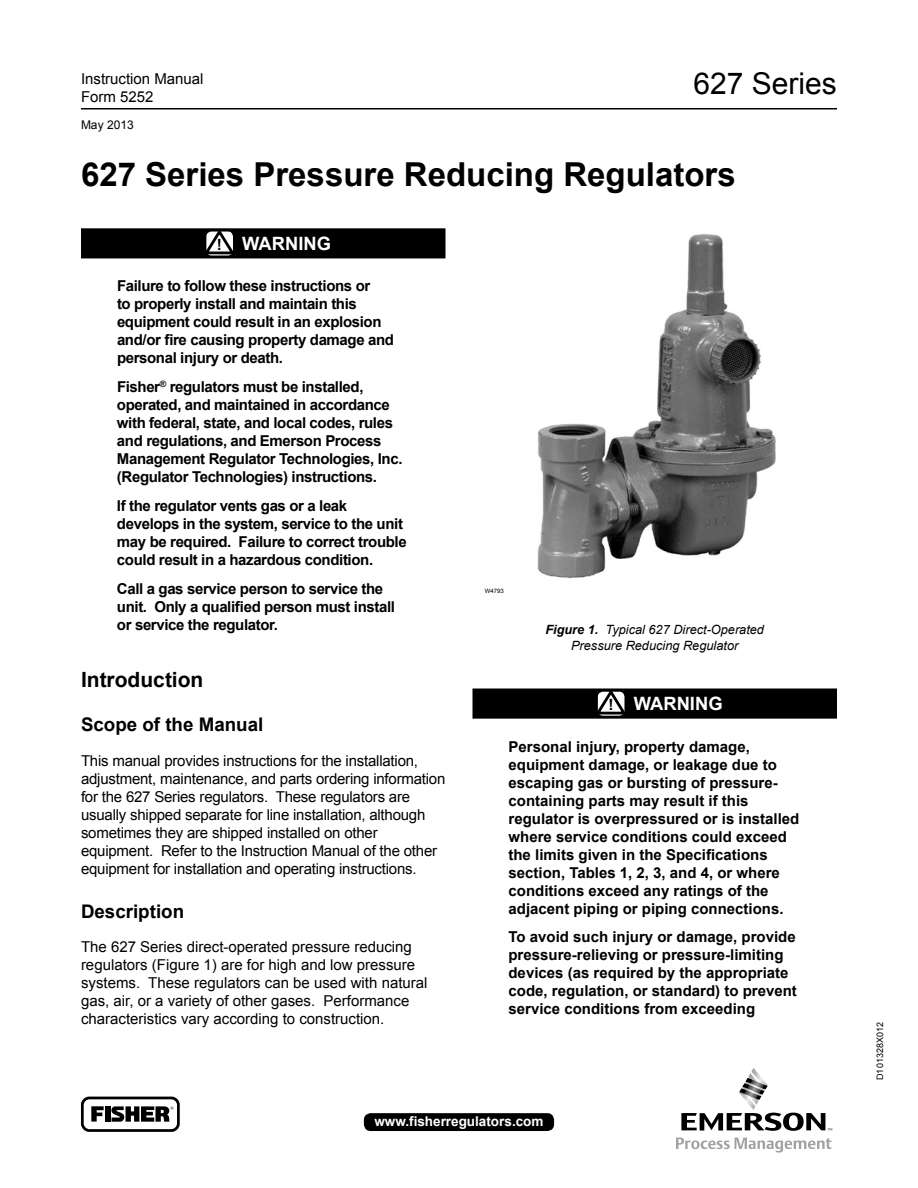
<style>
.page{position:relative;width:918px;height:1188px;background:#fff}
.page>*{position:absolute;margin:0;border:0;box-sizing:border-box;transform-origin:0 0}
.t1{font:700 33px "Arial";color:#000}
.t2{font:30px "Arial";color:#000}
.t3{font:700 21px "Arial";color:#000}
.t4{font:700 18.75px "Arial";color:#000}
.t5{font:700 18.3px "Arial";color:#fff}
.t6{font:700 15px/18px "Arial";letter-spacing:-.025em;color:#000}
.t7{font:15px/18px "Arial";letter-spacing:-.015em;color:#000}
.t8{font:700 15px/18px "Arial";color:#000}
.t9{font:700 13.5px "Arial";color:#fff}
.t10{font:italic 12.75px/15.3px "Arial";color:#000;text-align:center}
.t11{font:12px "Arial";color:#000}
.t12{font:9px "Arial";color:#000}
.t13{font:6px "Arial";color:#000}
.s1{font-size:15.6px;color:#000}
.s2{font-weight:700}
</style>
<div class="page">
<div style="left:365px;top:1114px;width:188px;height:16px;background:#000;border-radius:6px"></div>
<div style="left:364px;top:1113px;width:190px;height:18px;border:2px solid #000;border-radius:6px"></div>
<svg style="left:681px;top:1068px;width:151px;height:63px"></svg>
<svg style="left:676px;top:1138px;width:156px;height:15px"></svg>
<svg style="left:81px;top:1097px;width:99px;height:35px"></svg>
<hr style="left:81px;top:108px;width:756px;height:2px;background:#000">
<img style="left:537px;top:234px;width:239px;height:345px">
<div style="left:82px;top:229px;width:363px;height:29px;background:#000"></div>
<div style="left:81px;top:228px;width:365px;height:30px;border:2px solid #000"></div>
<svg style="left:201px;top:228px;width:37px;height:28px"></svg>
<div style="left:473px;top:689px;width:363px;height:29px;background:#000"></div>
<div style="left:472px;top:688px;width:365px;height:31px;border:2px solid #000"></div>
<svg style="left:593px;top:688px;width:36px;height:28px"></svg>
<p class="t7" style="left:81px;top:69px;width:124px">Instruction Manual<br>Form 5252</p>
<p class="t11" style="left:81px;top:117px;width:54px">May 2013</p>
<h2 class="t2" style="left:694px;top:64px;width:145px">627 Series</h2>
<h1 class="t1" style="left:81px;top:152px;width:656px">627 Series Pressure Reducing Regulators</h1>
<p class="t5" style="left:217px;top:231px;width:116px"><span class="s1">!</span> WARNING</p>
<p class="t6" style="left:117px;top:278px;width:279px">Failure to follow these instructions or<br>to properly install and maintain this equipment could result in an explosion and/or fire causing property damage and personal injury or death.</p>
<p class="t6" style="left:117px;top:378px;width:287px">Fisher<sup>®</sup> regulators must be installed, operated, and maintained in accordance with federal, state, and local codes, rules and regulations, and Emerson Process Management Regulator Technologies, Inc. (Regulator Technologies) instructions.</p>
<p class="t6" style="left:117px;top:497px;width:291px">If the regulator vents gas or a leak develops in the system, service to the unit may be required. Failure to correct trouble could result in a hazardous condition.</p>
<p class="t6" style="left:117px;top:580px;width:280px">Call a gas service person to service the unit. Only a qualified person must install or service the regulator.</p>
<h3 class="t3" style="left:81px;top:666px;width:124px">Introduction</h3>
<p class="t4" style="left:81px;top:712px;width:184px">Scope of the Manual</p>
<p class="t7" style="left:81px;top:752px;width:366px">This manual provides instructions for the installation, adjustment, maintenance, and parts ordering information for the 627 Series regulators. These regulators are usually shipped separate for line installation, although sometimes they are shipped installed on other equipment. Refer to the Instruction Manual of the other equipment for installation and operating instructions.</p>
<p class="t4" style="left:81px;top:899px;width:105px">Description</p>
<p class="t7" style="left:81px;top:938px;width:348px">The 627 Series direct-operated pressure reducing regulators (Figure 1) are for high and low pressure systems. These regulators can be used with natural gas, air, or a variety of other gases. Performance characteristics vary according to construction.</p>
<p class="t13" style="left:485px;top:587px;width:21px">W4793</p>
<p class="t10" style="left:545px;top:622px;width:220px"><span class="s2">Figure 1.</span> Typical 627 Direct-Operated<br>Pressure Reducing Regulator</p>
<p class="t5" style="left:608px;top:691px;width:116px"><span class="s1">!</span> WARNING</p>
<p class="t8" style="left:508px;top:738px;width:292px">Personal injury, property damage, equipment damage, or leakage due to escaping gas or bursting of pressure&shy;containing parts may result if this regulator is overpressured or is installed where service conditions could exceed the limits given in the Specifications section, Tables 1, 2, 3, and 4, or where conditions exceed any ratings of the adjacent piping or piping connections.</p>
<p class="t8" style="left:508px;top:929px;width:290px">To avoid such injury or damage, provide pressure-relieving or pressure-limiting devices (as required by the appropriate code, regulation, or standard) to prevent service conditions from exceeding</p>
<p class="t9" style="left:374px;top:1112px;width:171px">www.fisherregulators.com</p>
<p class="t12" style="left:874px;top:1080px;width:59px;rotate:-90deg">D101328X012</p>
</div>
